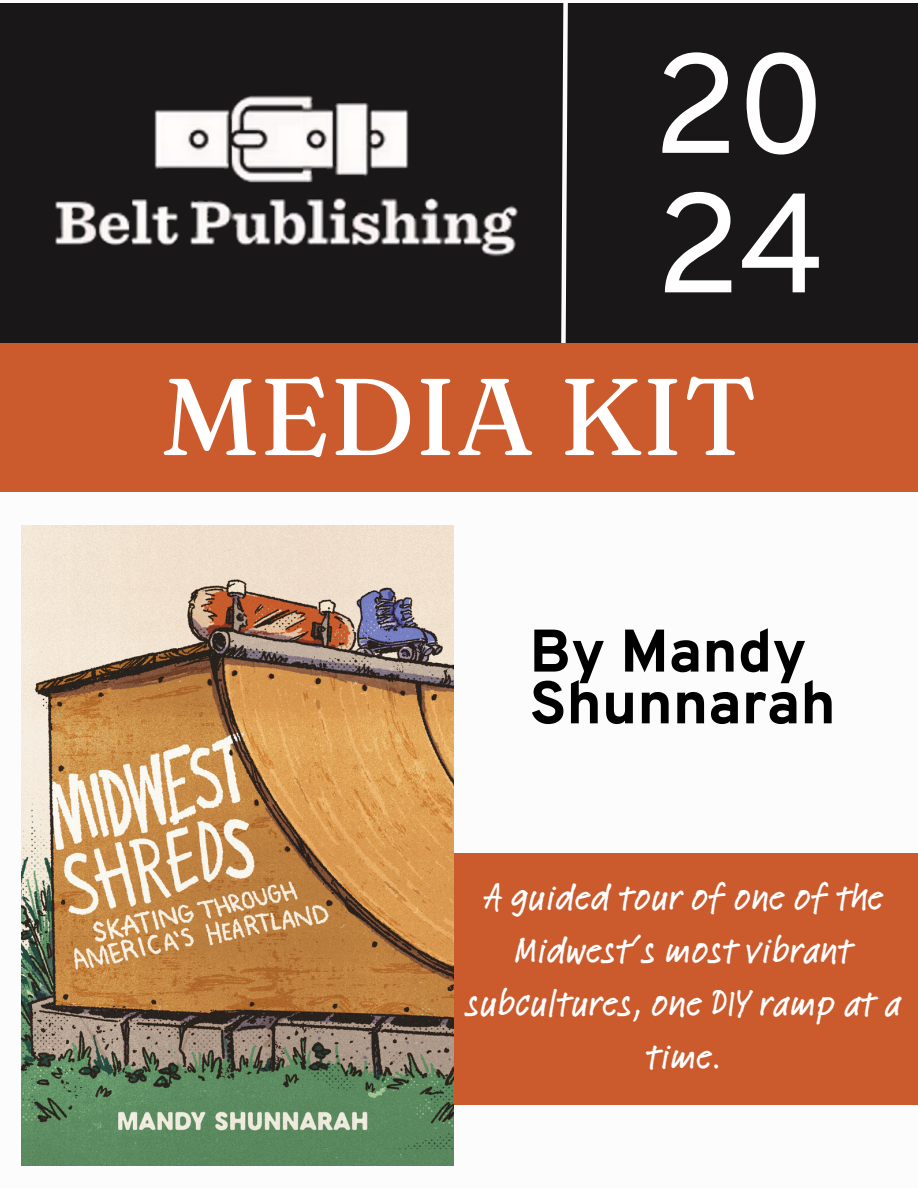
<style>
.page{position:relative;width:918px;height:1188px;background:#fff}
.page>*{position:absolute;margin:0;border:0;box-sizing:border-box;transform-origin:0 0}
.t1{font:141.15px/139.5px "Overpass";color:#fff}
.t2{font:108.9px "Fraunces 9 pt";color:#fff}
.t3{font:800 60px/51.8px "Overpass";color:#000}
.t4{font:500 38.1px/52.9px "Feltpen Com";color:#fff;text-align:center}
</style>
<div class="page">
<div style="left:0;top:4px;width:918px;height:343px;background:#191717"></div>
<svg style="left:559px;top:3px;width:11px;height:340px"></svg>
<div style="left:0;top:343px;width:918px;height:148px;background:#cb5a2d"></div>
<div style="left:50px;top:853px;width:868px;height:251px;background:#cb5a2d"></div>
<img style="left:21px;top:526px;width:432px;height:640px">
<img style="left:55px;top:95px;width:463px;height:162px">
<h2 class="t1" style="left:652px;top:48px;width:175px">20<br>24</h2>
<p class="t2" style="left:161px;top:349px;width:598px">MEDIA KIT</p>
<p class="t3" style="left:530px;top:631px;width:308px">By Mandy<br>Shunnarah</p>
<h3 class="t4" style="left:465px;top:871px;width:437px">A guided tour of one of the<br>Midwest’s most vibrant subcultures, one DIY ramp at a time.</h3>
</div>
